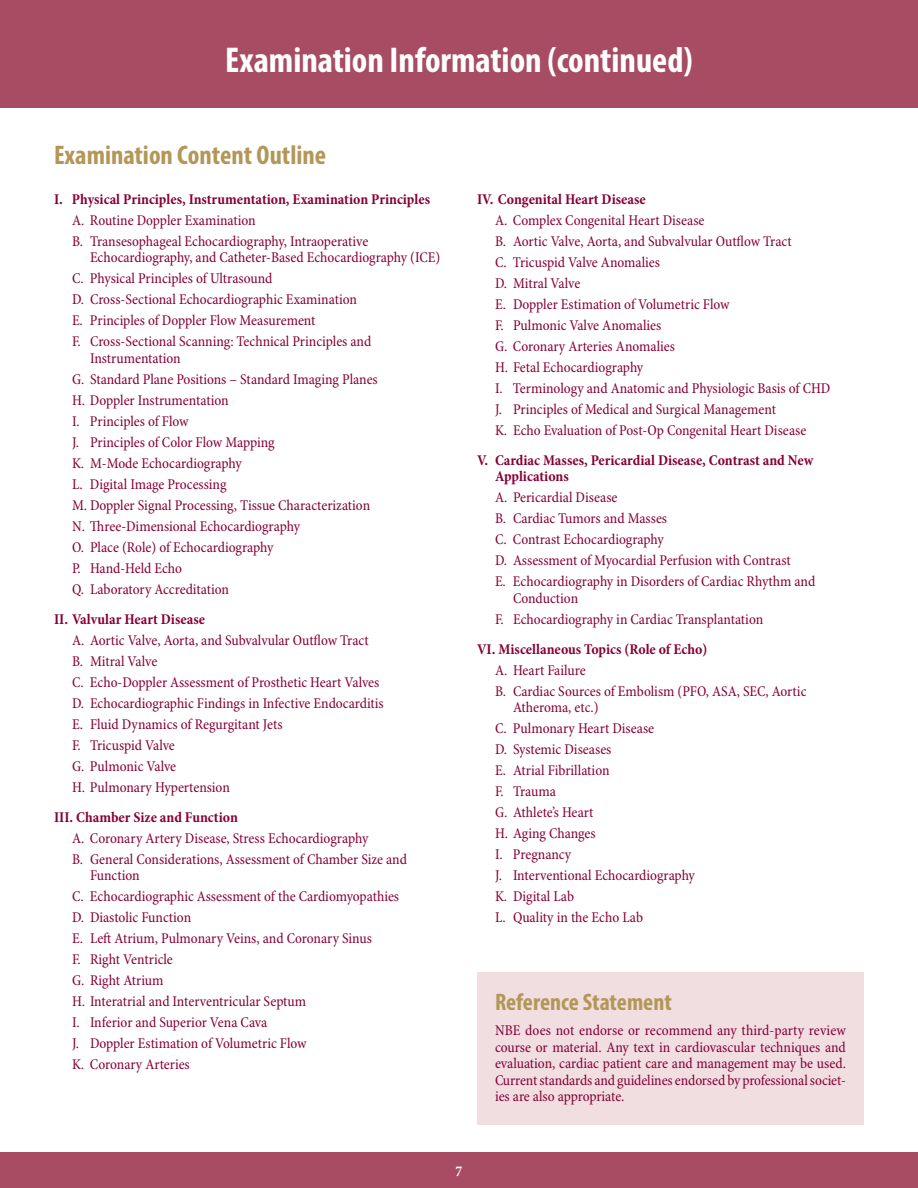
<style>
.page{position:relative;width:918px;height:1188px;background:#fff}
.page>*{position:absolute;margin:0;border:0;box-sizing:border-box;transform-origin:0 0}
.t1{font:700 condensed 36px "Myriad Pro";color:#fff}
.t2{font:700 condensed 27px "Myriad Pro";color:#b39758}
.t3{font:700 condensed 24px "Myriad Pro";color:#b39758}
.t4{font:condensed 15px/21px "Minion Pro";color:#860037}
.t5{font:700 condensed 15px/16.5px "Minion Pro";color:#860037}
.t6{font:700 condensed 15px "Minion Pro";color:#fff}
</style>
<div class="page">
<div style="left:0;top:1152px;width:918px;height:36px;background:#a74c62"></div>
<div style="left:0;top:0;width:918px;height:108px;background:#a74c62"></div>
<div style="left:477px;top:973px;width:387px;height:152px;background:#f0dee0"></div>
<h1 class="t1" style="left:225px;top:39px;width:469px">Examination Information (continued)</h1>
<h2 class="t2" style="left:54px;top:139px;width:274px">Examination Content Outline</h2>
<p class="t5" style="left:54px;top:192px;width:378px">I. Physical Principles, Instrumentation, Examination Principles</p>
<p class="t4" style="left:72px;top:210px;width:298px">A. Routine Doppler Examination<br>B. Transesophageal Echocardiography, Intraoperative</p>
<p class="t4" style="left:72px;top:248px;width:370px;text-indent:18px">Echocardiography, and Catheter-Based Echocardiography (ICE)<br>C. Physical Principles of Ultrasound<br>D. Cross-Sectional Echocardiographic Examination<br>E. Principles of Doppler Flow Measurement<br>F. Cross-Sectional Scanning: Technical Principles and</p>
<p class="t4" style="left:72px;top:348px;width:307px;text-indent:18px">Instrumentation<br>G. Standard Plane Positions – Standard Imaging Planes<br>H. Doppler Instrumentation<br>I. Principles of Flow<br>J. Principles of Color Flow Mapping<br>K. M-Mode Echocardiography<br>L. Digital Image Processing<br>M. Doppler Signal Processing, Tissue Characterization<br>N. Three-Dimensional Echocardiography<br>O. Place (Role) of Echocardiography<br>P. Hand-Held Echo<br>Q. Laboratory Accreditation</p>
<p class="t5" style="left:54px;top:612px;width:153px">II. Valvular Heart Disease</p>
<p class="t4" style="left:72px;top:630px;width:313px">A. Aortic Valve, Aorta, and Subvalvular Outflow Tract<br>B. Mitral Valve<br>C. Echo-Doppler Assessment of Prosthetic Heart Valves D. Echocardiographic Findings in Infective Endocarditis E. Fluid Dynamics of Regurgitant Jets<br>F. Tricuspid Valve<br>G. Pulmonic Valve<br>H. Pulmonary Hypertension</p>
<p class="t5" style="left:54px;top:810px;width:185px">III. Chamber Size and Function</p>
<p class="t4" style="left:72px;top:828px;width:337px">A. Coronary Artery Disease, Stress Echocardiography<br>B. General Considerations, Assessment of Chamber Size and</p>
<p class="t4" style="left:72px;top:866px;width:329px;text-indent:18px">Function<br>C. Echocardiographic Assessment of the Cardiomyopathies<br>D. Diastolic Function<br>E. Left Atrium, Pulmonary Veins, and Coronary Sinus<br>F. Right Ventricle<br>G. Right Atrium<br>H. Interatrial and Interventricular Septum<br>I. Inferior and Superior Vena Cava<br>J. Doppler Estimation of Volumetric Flow<br>K. Coronary Arteries</p>
<p class="t5" style="left:477px;top:192px;width:170px">IV. Congenital Heart Disease</p>
<p class="t4" style="left:495px;top:210px;width:337px">A. Complex Congenital Heart Disease<br>B. Aortic Valve, Aorta, and Subvalvular Outflow Tract<br>C. Tricuspid Valve Anomalies<br>D. Mitral Valve<br>E. Doppler Estimation of Volumetric Flow<br>F. Pulmonic Valve Anomalies<br>G. Coronary Arteries Anomalies<br>H. Fetal Echocardiography<br>I. Terminology and Anatomic and Physiologic Basis of CHD J. Principles of Medical and Surgical Management<br>K. Echo Evaluation of Post-Op Congenital Heart Disease</p>
<p class="t5" style="left:495px;top:453px;width:320px;text-indent:-18px">V. Cardiac Masses, Pericardial Disease, Contrast and New<br>Applications</p>
<p class="t4" style="left:495px;top:488px;width:322px">A. Pericardial Disease<br>B. Cardiac Tumors and Masses<br>C. Contrast Echocardiography<br>D. Assessment of Myocardial Perfusion with Contrast<br>E. Echocardiography in Disorders of Cardiac Rhythm and</p>
<p class="t4" style="left:495px;top:588px;width:270px;text-indent:18px">Conduction<br>F. Echocardiography in Cardiac Transplantation</p>
<p class="t5" style="left:477px;top:642px;width:232px">VI. Miscellaneous Topics (Role of Echo)</p>
<p class="t4" style="left:495px;top:660px;width:313px">A. Heart Failure<br>B. Cardiac Sources of Embolism (PFO, ASA, SEC, Aortic</p>
<p class="t4" style="left:495px;top:698px;width:202px;text-indent:18px">Atheroma, etc.)<br>C. Pulmonary Heart Disease<br>D. Systemic Diseases<br>E. Atrial Fibrillation<br>F. Trauma<br>G. Athlete’s Heart<br>H. Aging Changes<br>I. Pregnancy<br>J. Interventional Echocardiography<br>K. Digital Lab<br>L. Quality in the Echo Lab</p>
<h3 class="t3" style="left:495px;top:987px;width:178px">Reference Statement</h3>
<p class="t4" style="left:495px;top:1023px;width:353px;line-height:16.5px;text-align:justify">NBE does not endorse or recommend any third-party review course or material. Any text in cardiovascular techniques and evaluation, cardiac patient care and management may be used.<br>Current standards and guidelines endorsed by professional societ&shy;ies are also appropriate.</p>
<p class="t6" style="left:456px;top:1165px;width:8px">7</p>
</div>
